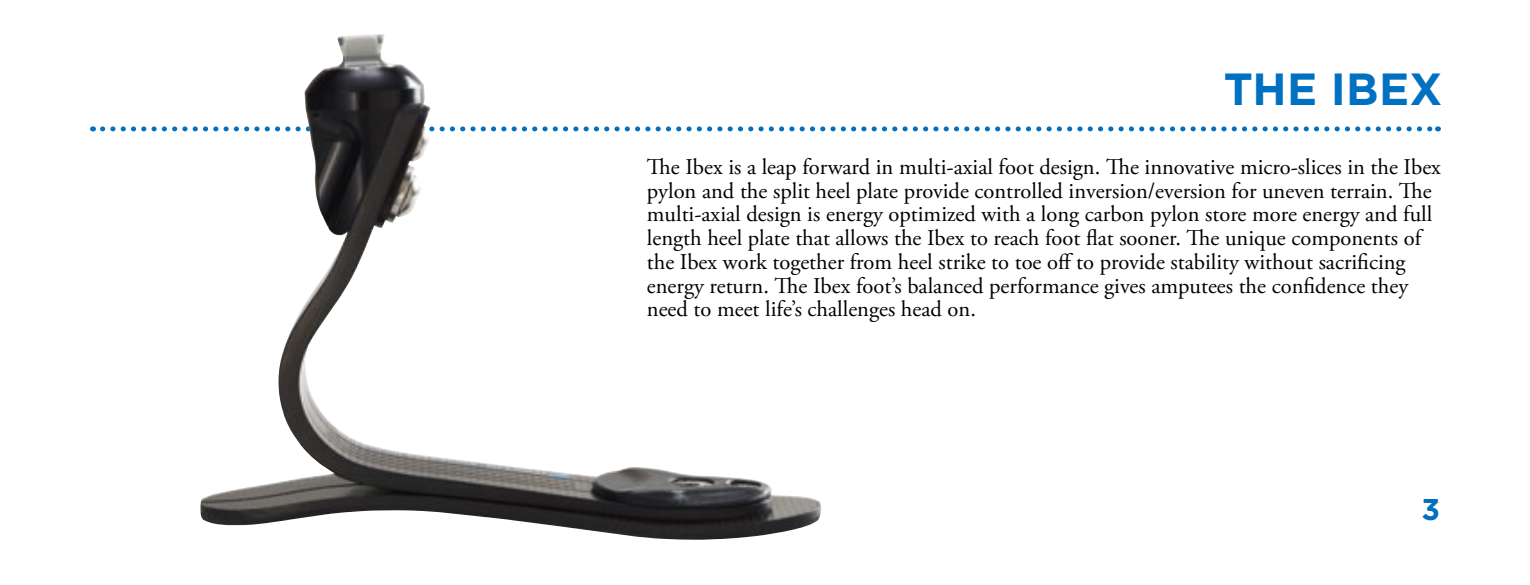
<style>
.page{position:relative;width:1530px;height:585px;background:#fff}
.page>*{position:absolute;margin:0;border:0;box-sizing:border-box;transform-origin:0 0}
.t1{font:700 45px "Gotham";letter-spacing:.01em;color:#0070c1}
.t2{font:700 30px "Gotham";color:#0070c1}
.t3{font:22.5px/23.8px "Adobe Garamond Pro";color:#000}
</style>
<div class="page">
<svg style="left:103px;top:126px;width:1329px;height:5px"></svg>
<img style="left:200px;top:34px;width:622px;height:506px">
<h1 class="t1" style="left:1224px;top:63px;width:220px">THE IBEX</h1>
<p class="t3" style="left:647px;top:156px;width:796px">The Ibex is a leap forward in multi-axial foot design. The innovative micro-slices in the Ibex pylon and the split heel plate provide controlled inversion/eversion for uneven terrain. The multi-axial design is energy optimized with a long carbon pylon store more energy and full length heel plate that allows the Ibex to reach foot flat sooner. The unique components of the Ibex work together from heel strike to toe off to provide stability without sacrificing energy return. The Ibex foot’s balanced performance gives amputees the confidence they need to meet life’s challenges head on.</p>
<h2 class="t2" style="left:1421px;top:492px;width:20px">3</h2>
</div>
